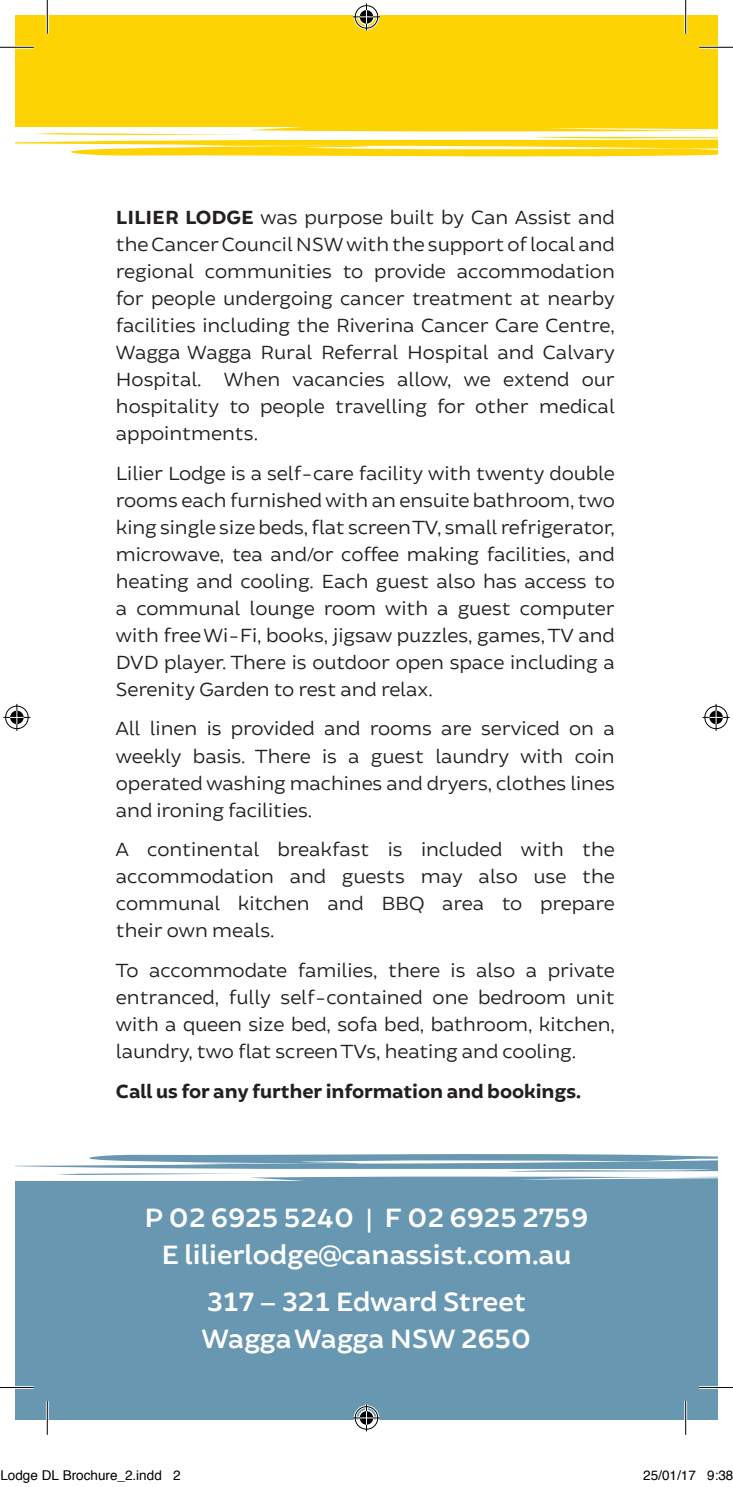
<style>
.page{position:relative;width:733px;height:1487px;background:#fff}
.page>*{position:absolute;margin:0;border:0;box-sizing:border-box;transform-origin:0 0}
.t1{font:600 28.12px/37.6px "Brocha";color:#fff;text-align:center}
.t2{font:20.25px/27px "Brocha";color:#231f20;text-align:justify}
.t3{font:700 20.25px "Brocha";color:#231f20}
.t4{font:13.5px "Helvetica";color:#000}
.s1{font-weight:700}
</style>
<div class="page">
<div style="left:15px;top:1154px;width:702px;height:265px;background:#6897b1"></div>
<svg style="left:377px;top:1202px;width:247px;height:4px"></svg>
<svg style="left:255px;top:1180px;width:60px;height:1px"></svg>
<svg style="left:15px;top:1181px;width:31px;height:2px"></svg>
<svg style="left:210px;top:1203px;width:52px;height:2px"></svg>
<svg style="left:419px;top:1181px;width:31px;height:1px"></svg>
<svg style="left:79px;top:1205px;width:38px;height:1px"></svg>
<svg style="left:15px;top:15px;width:702px;height:142px;background:#fed71e"></svg>
<svg style="left:390px;top:98px;width:273px;height:4px"></svg>
<svg style="left:254px;top:126px;width:67px;height:1px"></svg>
<svg style="left:15px;top:123px;width:9px;height:3px"></svg>
<svg style="left:205px;top:99px;width:57px;height:2px"></svg>
<svg style="left:436px;top:124px;width:35px;height:1px"></svg>
<svg style="left:60px;top:98px;width:42px;height:1px"></svg>
<hr style="left:0;top:46px;width:34px;height:3px;background:#fff">
<hr style="left:699px;top:46px;width:33px;height:3px;background:#fff">
<hr style="left:0;top:1385px;width:34px;height:3px;background:#fff">
<hr style="left:699px;top:1385px;width:33px;height:3px;background:#fff">
<hr style="left:46px;top:0;width:3px;height:34px;background:#fff">
<hr style="left:46px;top:1400px;width:3px;height:34px;background:#fff">
<hr style="left:684px;top:0;width:2px;height:34px;background:#fff">
<hr style="left:684px;top:1400px;width:2px;height:34px;background:#fff">
<hr style="left:0;top:47px;width:34px;height:1px;background:#000">
<hr style="left:699px;top:47px;width:33px;height:1px;background:#000">
<hr style="left:0;top:1386px;width:34px;height:1px;background:#000">
<hr style="left:699px;top:1386px;width:33px;height:1px;background:#000">
<hr style="left:47px;top:0;width:1px;height:34px;background:#000">
<hr style="left:47px;top:1400px;width:1px;height:34px;background:#000">
<hr style="left:685px;top:0;width:1px;height:34px;background:#000">
<hr style="left:685px;top:1400px;width:1px;height:34px;background:#000">
<svg style="left:353px;top:3px;width:27px;height:27px"></svg>
<svg style="left:353px;top:1403px;width:27px;height:27px"></svg>
<svg style="left:3px;top:703px;width:27px;height:27px"></svg>
<svg style="left:702px;top:703px;width:27px;height:27px"></svg>
<p class="t2" style="left:116px;top:203px;width:500px"><span class="s1">LILIER LODGE</span> was purpose built by Can Assist and the Cancer Council NSW with the support of local and regional communities to provide accommodation for people undergoing cancer treatment at nearby facilities including the Riverina Cancer Care Centre, Wagga Wagga Rural Referral Hospital and Calvary Hospital. When vacancies allow, we extend our hospitality to people travelling for other medical appointments.</p>
<p class="t2" style="left:116px;top:459px;width:500px">Lilier Lodge is a self-care facility with twenty double rooms each furnished with an ensuite bathroom, two king single size beds, flat screen TV, small refrigerator, microwave, tea and/or coffee making facilities, and heating and cooling. Each guest also has access to a communal lounge room with a guest computer with free Wi-Fi, books, jigsaw puzzles, games, TV and DVD player. There is outdoor open space including a Serenity Garden to rest and relax.</p>
<p class="t2" style="left:116px;top:715px;width:500px">All linen is provided and rooms are serviced on a weekly basis. There is a guest laundry with coin operated washing machines and dryers, clothes lines and ironing facilities.</p>
<p class="t2" style="left:116px;top:836px;width:500px">A continental breakfast is included with the accommodation and guests may also use the communal kitchen and BBQ area to prepare their own meals.</p>
<p class="t2" style="left:116px;top:956px;width:500px">To accommodate families, there is also a private entranced, fully self-contained one bedroom unit with a queen size bed, sofa bed, bathroom, kitchen, laundry, two flat screen TVs, heating and cooling.</p>
<p class="t3" style="left:116px;top:1078px;width:466px">Call us for any further information and bookings.</p>
<h1 class="t1" style="left:145px;top:1198px;width:445px">P 02 6925 5240 | F 02 6925 2759<br>E lilierlodge@canassist.com.au</h1>
<h1 class="t1" style="left:201px;top:1282px;width:331px;text-align:left">317 – 321 Edward Street<br>Wagga Wagga NSW 2650</h1>
<p class="t4" style="left:0;top:1464px;width:182px">Lodge DL Brochure_2.indd 2</p>
<p class="t4" style="left:643px;top:1464px;width:92px">25/01/17 9:38</p>
</div>
